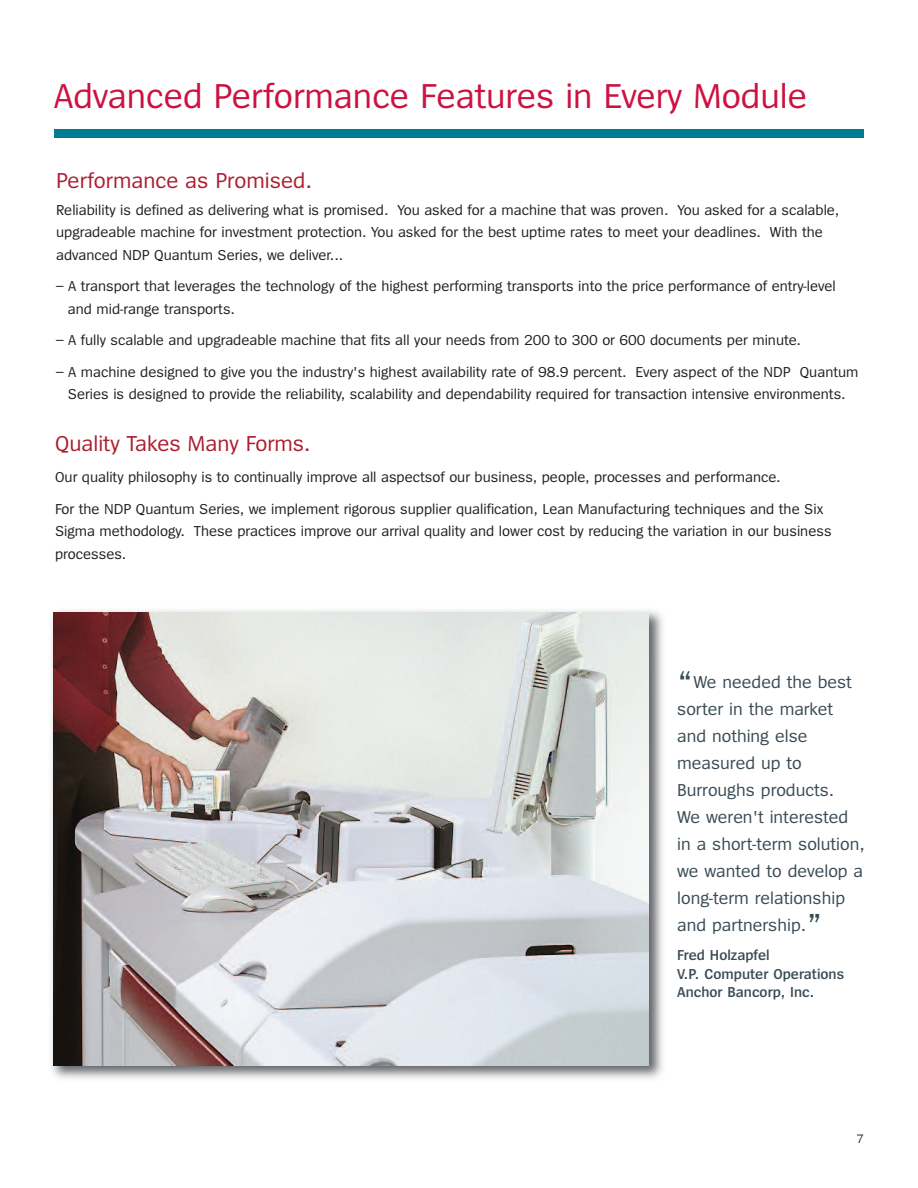
<style>
.page{position:relative;width:918px;height:1188px;background:#fff}
.page>*{position:absolute;margin:0;border:0;box-sizing:border-box;transform-origin:0 0}
.t1{font:36px "Spiegel";color:#cd1141}
.t2{font:22.5px "Spiegel";color:#ac1e30}
.t3{font:18px/27px "Spiegel";color:#3a4b54}
.t4{font:15px/22.5px "Spiegel";color:#231f20}
.t5{font:600 15px/18.3px "Spiegel";color:#3a4b54}
.t6{font:12.75px "Spiegel";color:#231f20}
.s1{font-size:36px}
</style>
<div class="page">
<img style="left:51px;top:610px;width:612px;height:469px">
<img style="left:53px;top:613px;width:595px;height:452px">
<div style="left:54px;top:129px;width:810px;height:8px;background:#007d91"></div>
<h1 class="t1" style="left:54px;top:83px;width:755px">Advanced Performance Features in Every Module</h1>
<h2 class="t2" style="left:56px;top:172px;width:258px">Performance as Promised.</h2>
<p class="t4" style="left:56px;top:199px;width:784px">Reliability is defined as delivering what is promised. You asked for a machine that was proven. You asked for a scalable, upgradeable machine for investment protection. You asked for the best uptime rates to meet your deadlines. With the advanced NDP Quantum Series, we deliver...</p>
<p class="t4" style="left:68px;top:276px;width:769px;text-indent:-12px">– A transport that leverages the technology of the highest performing transports into the price performance of entry-level and mid-range transports.</p>
<p class="t4" style="left:56px;top:330px;width:746px">– A fully scalable and upgradeable machine that fits all your needs from 200 to 300 or 600 documents per minute.</p>
<p class="t4" style="left:56px;top:361px;width:804px;text-align:center">– A machine designed to give you the industry's highest availability rate of 98.9 percent. Every aspect of the NDP Quantum<br>Series is designed to provide the reliability, scalability and dependability required for transaction intensive environments.</p>
<h2 class="t2" style="left:55px;top:435px;width:257px">Quality Takes Many Forms.</h2>
<p class="t4" style="left:55px;top:463px;width:770px;line-height:31.5px">Our quality philosophy is to continually improve all aspectsof our business, people, processes and performance.<br>For the NDP Quantum Series, we implement rigorous supplier qualification, Lean Manufacturing techniques and the Six</p>
<p class="t4" style="left:55px;top:521px;width:778px">Sigma methodology. These practices improve our arrival quality and lower cost by reducing the variation in our business processes.</p>
<p class="t3" style="left:677px;top:670px;width:189px"><span class="s1">“</span>We needed the best sorter in the market and nothing else measured up to<br>Burroughs products.<br>We weren't interested in a short-term solution, we wanted to develop a long-term relationship and partnership.<span class="s1">”</span></p>
<p class="t5" style="left:677px;top:947px;width:169px">Fred Holzapfel<br>V.P. Computer Operations<br>Anchor Bancorp, Inc.</p>
<p class="t6" style="left:857px;top:1134px;width:9px">7</p>
</div>
